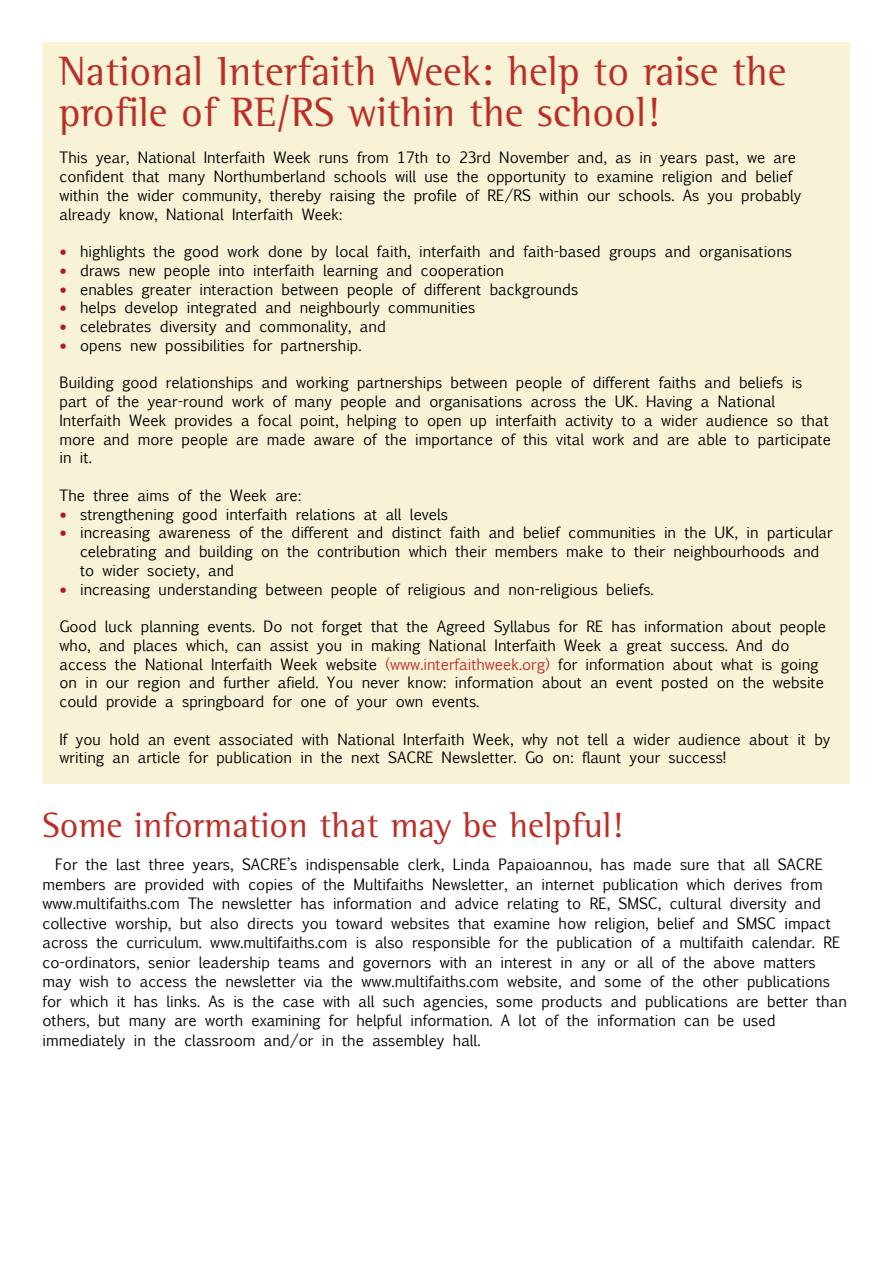
<style>
.page{position:relative;width:893px;height:1263px;background:#fff}
.page>*{position:absolute;margin:0;border:0;box-sizing:border-box;transform-origin:0 0}
.t1{font:42px/40.5px "Rotis Semi Serif Std";color:#bc2e25}
.t2{font:36px "Rotis Semi Serif Std";color:#bc2e25}
.t3{font:15px/18.8px "Euphemia UCAS";color:#000}
.s1{font-family:"Calibri";font-weight:700;color:#ae1833}
.s2{color:#bc2e25}
</style>
<div class="page">
<div style="left:43px;top:43px;width:807px;height:741px;background:#f8f3d7"></div>
<h1 class="t1" style="left:59px;top:55px;width:729px">National Interfaith Week: help to raise the profile of RE/RS within the school!</h1>
<p class="t3" style="left:60px;top:148px;width:743px">This year, National Interfaith Week runs from 17th to 23rd November and, as in years past, we are confident that many Northumberland schools will use the opportunity to examine religion and belief within the wider community, thereby raising the profile of RE/RS within our schools. As you probably already know, National Interfaith Week:</p>
<p class="t3" style="left:60px;top:241px;width:734px"><span class="s1">•</span> highlights the good work done by local faith, interfaith and faith-based groups and organisations</p>
<p class="t3" style="left:60px;top:260px;width:446px"><span class="s1">•</span> draws new people into interfaith learning and cooperation</p>
<p class="t3" style="left:60px;top:279px;width:520px"><span class="s1">•</span> enables greater interaction between people of different backgrounds</p>
<p class="t3" style="left:60px;top:298px;width:417px"><span class="s1">•</span> helps develop integrated and neighbourly communities</p>
<p class="t3" style="left:60px;top:316px;width:328px"><span class="s1">•</span> celebrates diversity and commonality, and</p>
<p class="t3" style="left:60px;top:335px;width:304px"><span class="s1">•</span> opens new possibilities for partnership.</p>
<p class="t3" style="left:60px;top:373px;width:773px">Building good relationships and working partnerships between people of different faiths and beliefs is part of the year-round work of many people and organisations across the UK. Having a National Interfaith Week provides a focal point, helping to open up interfaith activity to a wider audience so that more and more people are made aware of the importance of this vital work and are able to participate in it.</p>
<p class="t3" style="left:60px;top:485px;width:243px">The three aims of the Week are:</p>
<p class="t3" style="left:60px;top:504px;width:390px"><span class="s1">•</span> strengthening good interfaith relations at all levels</p>
<p class="t3" style="left:80px;top:523px;width:754px;text-indent:-21px"><span class="s1">•</span> increasing awareness of the different and distinct faith and belief communities in the UK, in particular celebrating and building on the contribution which their members make to their neighbourhoods and to wider society, and</p>
<p class="t3" style="left:60px;top:579px;width:596px"><span class="s1">•</span> increasing understanding between people of religious and non-religious beliefs.</p>
<p class="t3" style="left:60px;top:616px;width:768px">Good luck planning events. Do not forget that the Agreed Syllabus for RE has information about people who, and places which, can assist you in making National Interfaith Week a great success. And do access the National Interfaith Week website <span class="s2">(www.interfaithweek.org)</span> for information about what is going on in our region and further afield. You never know: information about an event posted on the website could provide a springboard for one of your own events.</p>
<p class="t3" style="left:60px;top:729px;width:772px">If you hold an event associated with National Interfaith Week, why not tell a wider audience about it by writing an article for publication in the next SACRE Newsletter. Go on: flaunt your success!</p>
<h2 class="t2" style="left:43px;top:813px;width:582px">Some information that may be helpful!</h2>
<p class="t3" style="left:42px;top:854px;width:806px;line-height:19.5px;text-indent:13px">For the last three years, SACRE’s indispensable clerk, Linda Papaioannou, has made sure that all SACRE members are provided with copies of the Multifaiths Newsletter, an internet publication which derives from www.multifaiths.com The newsletter has information and advice relating to RE, SMSC, cultural diversity and collective worship, but also directs you toward websites that examine how religion, belief and SMSC impact across the curriculum. www.multifaiths.com is also responsible for the publication of a multifaith calendar. RE co-ordinators, senior leadership teams and governors with an interest in any or all of the above matters may wish to access the newsletter via the www.multifaiths.com website, and some of the other publications for which it has links. As is the case with all such agencies, some products and publications are better than others, but many are worth examining for helpful information. A lot of the information can be used immediately in the classroom and/or in the assembley hall.</p>
</div>
